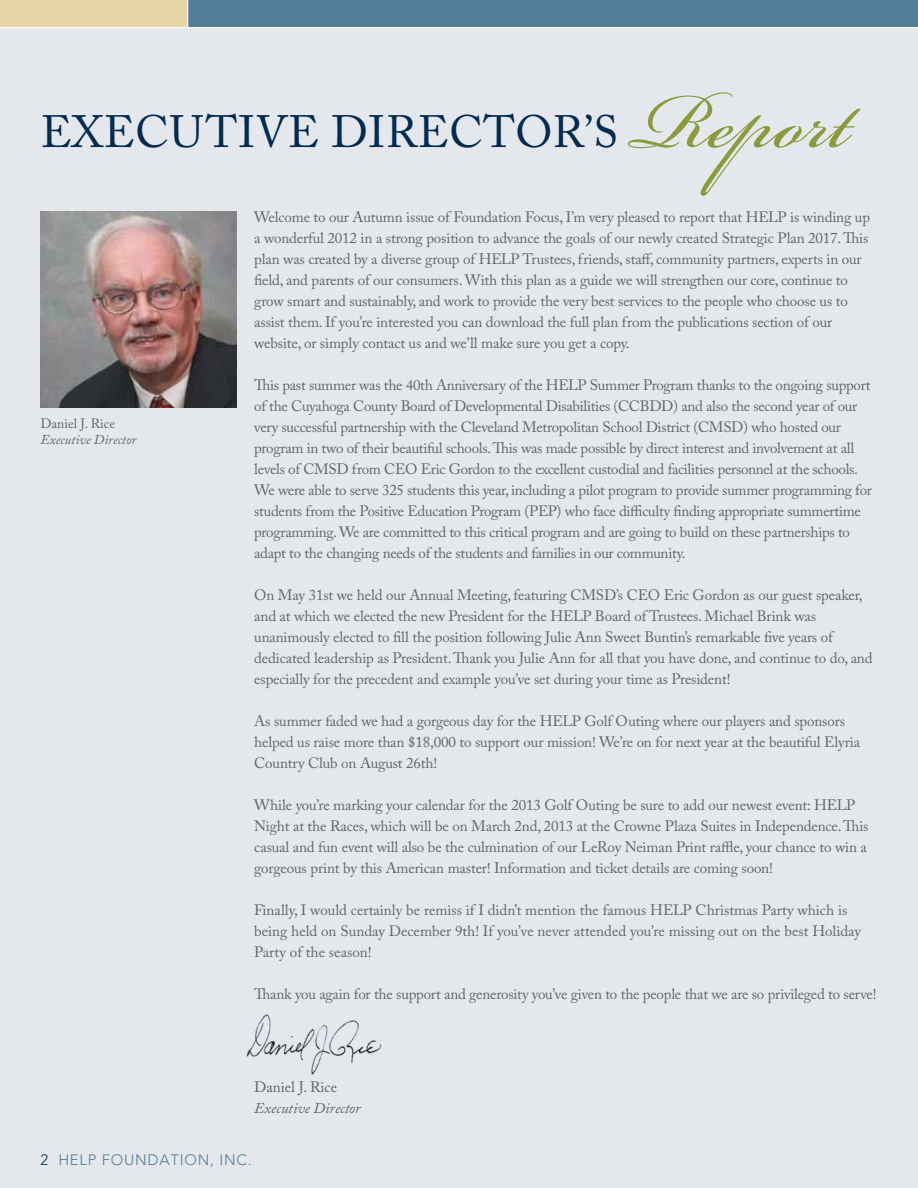
<style>
.page{position:relative;width:918px;height:1188px;background:#e4e8ed}
.page>*{position:absolute;margin:0;border:0;box-sizing:border-box;transform-origin:0 0}
.t1{font:121.5px "Bickham Script MM 400";color:#8b9b3c}
.t2{font:45px "Adobe Caslon Pro";letter-spacing:.015em;color:#002b51}
.t3{font:15px/21px "Adobe Caslon Pro";letter-spacing:-.01em;color:#636466}
.t4{font:300 15px "Avenir";letter-spacing:.05em;color:#527d97}
.t5{font:italic 15px "Adobe Caslon Pro";color:#636466}
.t6{font:italic 13.5px "Adobe Caslon Pro";color:#636466}
.t7{font:13.5px "Adobe Caslon Pro";color:#636466}
.s1{color:#002b51}
</style>
<div class="page">
<img style="left:40px;top:212px;width:196px;height:196px">
<div style="left:188px;top:0;width:730px;height:27px;background:#527d97"></div>
<div style="left:0;top:0;width:188px;height:27px;background:#e8d3a5"></div>
<hr style="left:0;top:27px;width:918px;height:1px;background:#fff">
<svg style="left:187px;top:0;width:1px;height:27px"></svg>
<img style="left:246px;top:1014px;width:136px;height:61px">
<h2 class="t2" style="left:41px;top:105px;width:360px">Executive Director</h2>
<h2 class="t2" style="left:585px;top:105px;width:26px">’s</h2>
<h1 class="t1" style="left:630px;top:56px;width:222px">Report</h1>
<p class="t7" style="left:40px;top:415px;width:76px">Daniel J. Rice</p>
<p class="t6" style="left:40px;top:432px;width:97px">Executive Director</p>
<p class="t3" style="left:254px;top:206px;width:617px">Welcome to our Autumn issue of Foundation Focus, I’m very pleased to report that HELP is winding up a wonderful 2012 in a strong position to advance the goals of our newly created Strategic Plan 2017. This plan was created by a diverse group of HELP Trustees, friends, staff, community partners, experts in our field, and parents of our consumers. With this plan as a guide we will strengthen our core, continue to grow smart and sustainably, and work to provide the very best services to the people who choose us to assist them. If you’re interested you can download the full plan from the publications section of our website, or simply contact us and we’ll make sure you get a copy.</p>
<p class="t3" style="left:254px;top:374px;width:619px">This past summer was the 40th Anniversary of the HELP Summer Program thanks to the ongoing support of the Cuyahoga County Board of Developmental Disabilities (CCBDD) and also the second year of our very successful partnership with the Cleveland Metropolitan School District (CMSD) who hosted our program in two of their beautiful schools. This was made possible by direct interest and involvement at all levels of CMSD from CEO Eric Gordon to the excellent custodial and facilities personnel at the schools.<br>We were able to serve 325 students this year, including a pilot program to provide summer programming for students from the Positive Education Program (PEP) who face difficulty finding appropriate summertime programming. We are committed to this critical program and are going to build on these partnerships to adapt to the changing needs of the students and families in our community.</p>
<p class="t3" style="left:254px;top:584px;width:620px">On May 31st we held our Annual Meeting, featuring CMSD’s CEO Eric Gordon as our guest speaker, and at which we elected the new President for the HELP Board of Trustees. Michael Brink was unanimously elected to fill the position following Julie Ann Sweet Buntin’s remarkable five years of dedicated leadership as President. Thank you Julie Ann for all that you have done, and continue to do, and especially for the precedent and example you’ve set during your time as President!</p>
<p class="t3" style="left:254px;top:710px;width:607px">As summer faded we had a gorgeous day for the HELP Golf Outing where our players and sponsors helped us raise more than $18,000 to support our mission! We’re on for next year at the beautiful Elyria<br>Country Club on August 26th!</p>
<p class="t3" style="left:254px;top:794px;width:616px">While you’re marking your calendar for the 2013 Golf Outing be sure to add our newest event: HELP Night at the Races, which will be on March 2nd, 2013 at the Crowne Plaza Suites in Independence. This casual and fun event will also be the culmination of our LeRoy Neiman Print raffle, your chance to win a gorgeous print by this American master! Information and ticket details are coming soon!</p>
<p class="t3" style="left:254px;top:899px;width:608px">Finally, I would certainly be remiss if I didn’t mention the famous HELP Christmas Party which is being held on Sunday December 9th! If you’ve never attended you’re missing out on the best Holiday<br>Party of the season!</p>
<p class="t3" style="left:254px;top:983px;width:624px">Thank you again for the support and generosity you’ve given to the people that we are so privileged to serve!</p>
<p class="t3" style="left:254px;top:1076px;width:84px">Daniel J. Rice</p>
<p class="t5" style="left:254px;top:1099px;width:108px">Executive Director</p>
<p class="t4" style="left:40px;top:1151px;width:213px"><span class="s1">2</span> HELP FOUNDATION, INC.</p>
</div>
